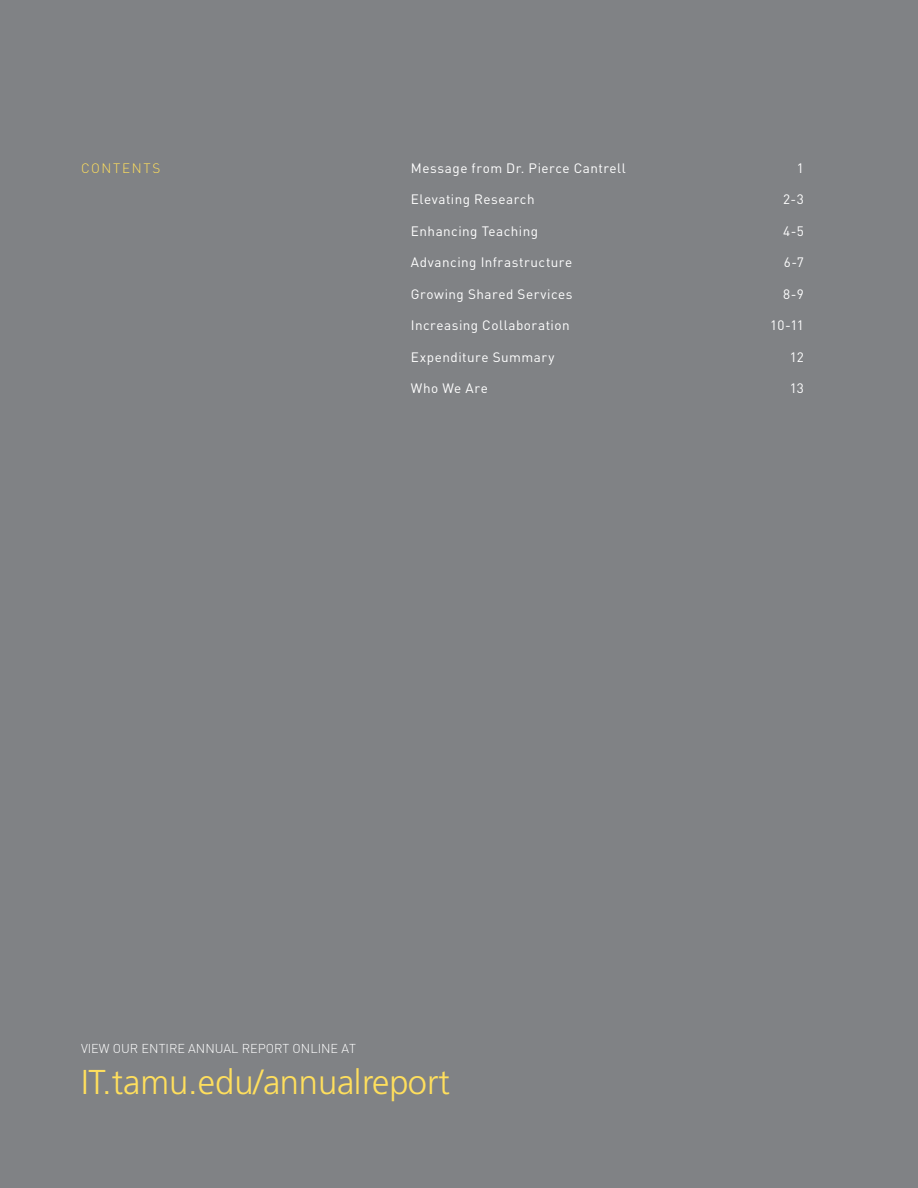
<style>
.page{position:relative;width:918px;height:1188px;background:#808285}
.page>*{position:absolute;margin:0;border:0;box-sizing:border-box;transform-origin:0 0}
.t1{font:300 34.5px "Frutiger LT Std";color:#ffdf5d}
.t2{font:13.5px "DIN";letter-spacing:.035em;color:#fff}
.t3{font:300 13.5px "DIN";letter-spacing:.13em;color:#ffdf5d}
.t4{font:300 12.75px "DIN";color:#fff}
</style>
<div class="page">
<p class="t3" style="left:81px;top:160px;width:81px">CONTENTS</p>
<p class="t2" style="left:411px;top:160px;width:216px">Message from Dr. Pierce Cantrell</p>
<p class="t2" style="left:797px;top:160px;width:9px">1</p>
<p class="t2" style="left:411px;top:191px;width:125px">Elevating Research</p>
<p class="t2" style="left:783px;top:191px;width:22px">2-3</p>
<p class="t2" style="left:411px;top:223px;width:129px">Enhancing Teaching</p>
<p class="t2" style="left:783px;top:223px;width:22px">4-5</p>
<p class="t2" style="left:411px;top:254px;width:163px">Advancing Infrastructure</p>
<p class="t2" style="left:784px;top:254px;width:22px">6-7</p>
<p class="t2" style="left:411px;top:286px;width:163px">Growing Shared Services</p>
<p class="t2" style="left:783px;top:286px;width:22px">8-9</p>
<p class="t2" style="left:411px;top:317px;width:160px">Increasing Collaboration</p>
<p class="t2" style="left:770px;top:317px;width:35px">10-11</p>
<p class="t2" style="left:411px;top:349px;width:145px">Expenditure Summary</p>
<p class="t2" style="left:790px;top:349px;width:15px">12</p>
<p class="t2" style="left:411px;top:380px;width:79px">Who We Are</p>
<p class="t2" style="left:790px;top:380px;width:16px">13</p>
<p class="t4" style="left:81px;top:1041px;width:277px">VIEW OUR ENTIRE ANNUAL REPORT ONLINE AT</p>
<h1 class="t1" style="left:81px;top:1062px;width:371px">IT.tamu.edu/annualreport</h1>
</div>
